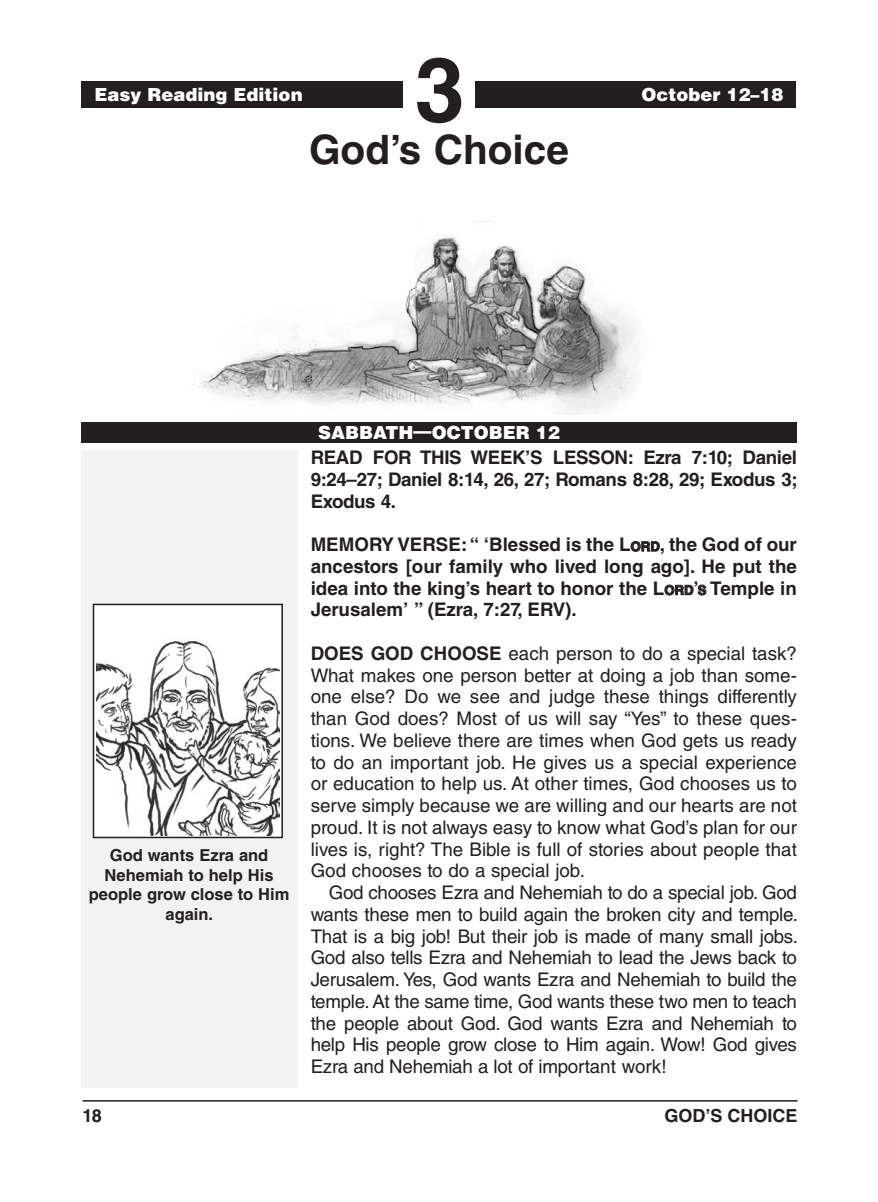
<style>
.page{position:relative;width:878px;height:1202px;background:#fff}
.page>*{position:absolute;margin:0;border:0;box-sizing:border-box;transform-origin:0 0}
.t1{font:700 90px "Helvetica LT Std";color:#231f20}
.Lesson_Title{font:700 40.5px "Helvetica LT Std";color:#231f20}
.Body_Text_NoIndent_S{font:18.75px/21.8px "Helvetica LT Std";color:#231f20;text-align:justify}
.Body_Text{font:18.75px/21.8px "Helvetica LT Std";letter-spacing:-.015em;color:#231f20;text-align:justify}
.Body_Text_NoIndent_B{font:700 18.75px/21.8px "Helvetica LT Std";letter-spacing:-.02em;color:#231f20;text-align:justify}
.Definitions_Heading{font:900 18px "Helvetica LT Std";color:#fff}
.t2{font:700 18px "Helvetica LT Std";color:#231f20}
.Running_Head_-_Right{font:900 18px "Helvetica LT Std";color:#fff}
.Image_Captions{font:700 16.5px/19.5px "Helvetica LT Std";color:#231f20;text-align:center}
.s1{font-size:13.2px}
.s2{font-weight:700}
</style>
<div class="page">
<hr style="left:82px;top:1100px;width:715px;height:1px;background:#231f20">
<div style="left:81px;top:450px;width:216px;height:637px;background:#f2f2f3"></div>
<div style="left:82px;top:81px;width:321px;height:27px;background:#231f20"></div>
<div style="left:472px;top:81px;width:323px;height:27px;background:#231f20"></div>
<div style="left:405px;top:55px;width:69px;height:76px;background:#fff"></div>
<div style="left:81px;top:422px;width:715px;height:20px;background:#231f20"></div>
<svg style="left:631px;top:541px;width:28px;height:10px"></svg>
<svg style="left:664px;top:585px;width:42px;height:10px"></svg>
<img style="left:193px;top:220px;width:443px;height:194px">
<img style="left:96px;top:606px;width:184px;height:229px">
<div style="left:93px;top:603px;width:190px;height:235px;border:2px solid #231f20"></div>
<p class="Definitions_Heading" style="left:94px;top:82px;width:210px">Easy Reading Edition</p>
<h1 class="t1" style="left:415px;top:35px;width:52px">3</h1>
<p class="Lesson_Title" style="left:309px;top:125px;width:261px">God’s Choice</p>
<p class="Running_Head_-_Right" style="left:641px;top:82px;width:144px">October 12–18</p>
<p class="Image_Captions" style="left:89px;top:845px;width:202px">God wants Ezra and<br>Nehemiah to help His people grow close to Him again.</p>
<p class="Definitions_Heading" style="left:318px;top:420px;width:243px">SABBATH—OCTOBER 12</p>
<p class="Body_Text_NoIndent_B" style="left:310px;top:446px;width:488px">READ FOR THIS WEEK’S LESSON: Ezra 7:10; Daniel 9:24–27; Daniel 8:14, 26, 27; Romans 8:28, 29; Exodus 3; Exodus 4.</p>
<p class="Body_Text_NoIndent_B" style="left:310px;top:533px;width:488px">MEMORY VERSE: “ ‘Blessed is the L<span class="s1">ORD</span>, the God of our ancestors [our family who lived long ago]. He put the idea into the king’s heart to honor the L<span class="s1">ORD</span>’<span class="s1">S</span> Temple in Jerusalem’ ” (Ezra, 7:27, ERV).</p>
<p class="Body_Text_NoIndent_S" style="left:310px;top:642px;width:488px"><span class="s2">DOES GOD CHOOSE</span> each person to do a special task?<br>What makes one person better at doing a job than some&shy;one else? Do we see and judge these things differently than God does? Most of us will say “Yes” to these ques&shy;tions. We believe there are times when God gets us ready to do an important job. He gives us a special experience or education to help us. At other times, God chooses us to serve simply because we are willing and our hearts are not proud. It is not always easy to know what God’s plan for our lives is, right? The Bible is full of stories about people that God chooses to do a special job.</p>
<p class="Body_Text" style="left:310px;top:881px;width:489px;text-indent:18px">God chooses Ezra and Nehemiah to do a special job. God wants these men to build again the broken city and temple.<br>That is a big job! But their job is made of many small jobs.<br>God also tells Ezra and Nehemiah to lead the Jews back to Jerusalem. Yes, God wants Ezra and Nehemiah to build the temple. At the same time, God wants these two men to teach the people about God. God wants Ezra and Nehemiah to help His people grow close to Him again. Wow! God gives Ezra and Nehemiah a lot of important work!</p>
<p class="t2" style="left:82px;top:1104px;width:21px">18</p>
<p class="t2" style="left:664px;top:1104px;width:135px">GOD’S CHOICE</p>
</div>
